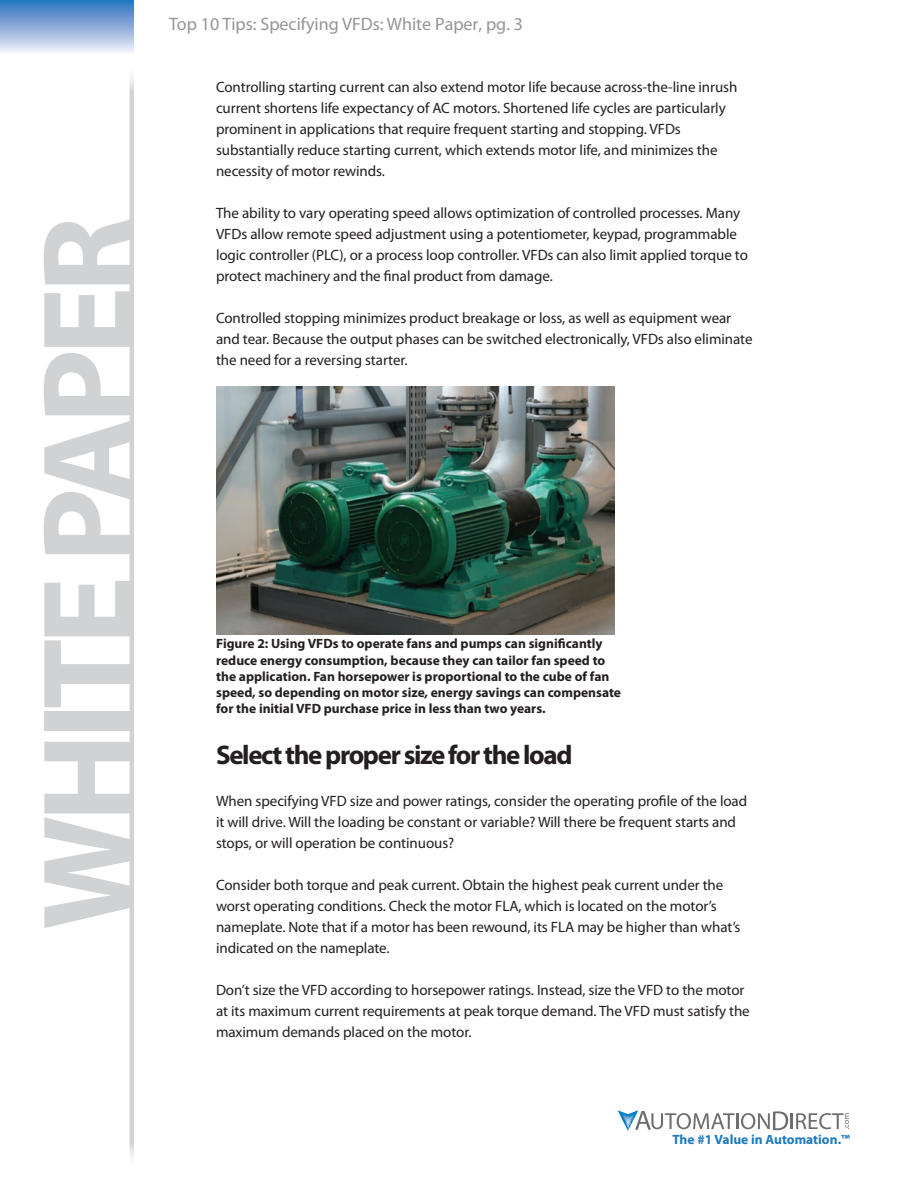
<style>
.page{position:relative;width:918px;height:1188px;background:#fff}
.page>*{position:absolute;margin:0;border:0;box-sizing:border-box;transform-origin:0 0}
.t1{font:700 129px "Myriad Pro";letter-spacing:-.05em;color:#d1d2d4}
.Paragraph_Subhead{font:700 27px "Myriad Pro";letter-spacing:-.05em;color:#231f20}
.t2{font:18px "Myriad Pro";color:#939598}
.body_copy{font:15px/21px "Myriad Pro";letter-spacing:-.005em;color:#231f20}
.t3{font:700 13.5px/16.2px "Myriad Pro";color:#231f20}
.t4{font:700 13.5px "Myriad Pro";color:#1d7abf}
</style>
<div class="page">
<svg style="left:618px;top:1110px;width:231px;height:21px"></svg>
<hr style="left:130px;top:65px;width:4px;height:1105px;background:#d1d2d4">
<div style="left:0;top:0;width:134px;height:54px;background:linear-gradient(to bottom,#2870bc,#f2eef8)"></div>
<img style="left:216px;top:387px;width:398px;height:247px">
<p class="t1" style="left:4px;top:930px;width:715px;rotate:-90deg">WHITE PAPER</p>
<p class="t2" style="left:169px;top:14px;width:355px">Top 10 Tips: Specifying VFDs: White Paper, pg. 3</p>
<p class="body_copy" style="left:216px;top:77px;width:523px">Controlling starting current can also extend motor life because across-the-line inrush current shortens life expectancy of AC motors. Shortened life cycles are particularly prominent in applications that require frequent starting and stopping. VFDs substantially reduce starting current, which extends motor life, and minimizes the necessity of motor rewinds.</p>
<p class="body_copy" style="left:216px;top:203px;width:533px">The ability to vary operating speed allows optimization of controlled processes. Many VFDs allow remote speed adjustment using a potentiometer, keypad, programmable logic controller (PLC), or a process loop controller. VFDs can also limit applied torque to protect machinery and the final product from damage.</p>
<p class="body_copy" style="left:216px;top:308px;width:538px">Controlled stopping minimizes product breakage or loss, as well as equipment wear and tear. Because the output phases can be switched electronically, VFDs also eliminate the need for a reversing starter.</p>
<p class="t3" style="left:216px;top:635px;width:406px">Figure 2: Using VFDs to operate fans and pumps can significantly reduce energy consumption, because they can tailor fan speed to the application. Fan horsepower is proportional to the cube of fan speed, so depending on motor size, energy savings can compensate for the initial VFD purchase price in less than two years.</p>
<p class="Paragraph_Subhead" style="left:216px;top:738px;width:358px">Select the proper size for the load</p>
<p class="body_copy" style="left:216px;top:791px;width:533px">When specifying VFD size and power ratings, consider the operating profile of the load it will drive. Will the loading be constant or variable? Will there be frequent starts and stops, or will operation be continuous?</p>
<p class="body_copy" style="left:216px;top:875px;width:526px">Consider both torque and peak current. Obtain the highest peak current under the worst operating conditions. Check the motor FLA, which is located on the motor’s nameplate. Note that if a motor has been rewound, its FLA may be higher than what’s indicated on the nameplate.</p>
<p class="body_copy" style="left:216px;top:980px;width:535px">Don’t size the VFD according to horsepower ratings. Instead, size the VFD to the motor at its maximum current requirements at peak torque demand. The VFD must satisfy the maximum demands placed on the motor.</p>
<p class="t4" style="left:672px;top:1131px;width:179px">The #1 Value in Automation.™</p>
</div>
